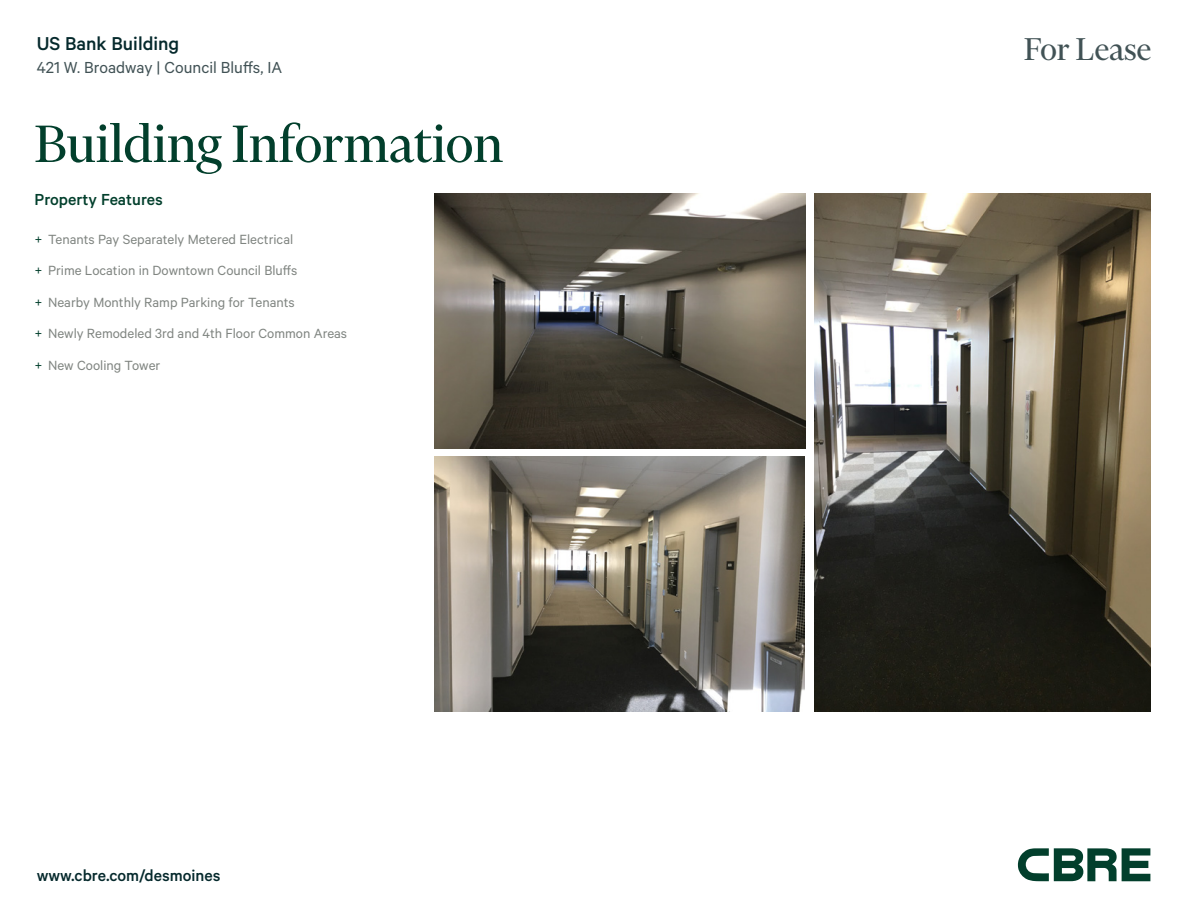
<style>
.page{position:relative;width:1188px;height:918px;background:#fff}
.page>*{position:absolute;margin:0;border:0;box-sizing:border-box;transform-origin:0 0}
.Heading_Small{font:60px "Financier Display";color:#023f2c}
.t1{font:36px "Financier Display";color:#415255}
.t2{font:500 21px "Calibre";color:#05292c}
.t3{font:18px "Calibre";color:#415255}
.t4{font:500 18px "Calibre";color:#05292c}
.Bullet_Heading{font:500 18px "Calibre";color:#023f2c}
.t5{font:15px "Calibre";color:#808581}
.s1{color:#023f2c}
</style>
<div class="page">
<img style="left:434px;top:194px;width:371px;height:254px">
<img style="left:434px;top:457px;width:370px;height:255px">
<img style="left:814px;top:194px;width:336px;height:518px">
<svg style="left:1018px;top:848px;width:132px;height:33px"></svg>
<p class="t2" style="left:37px;top:32px;width:144px">US Bank Building</p>
<p class="t3" style="left:37px;top:57px;width:247px">421 W. Broadway | Council Bluffs, IA</p>
<p class="Heading_Small" style="left:35px;top:113px;width:470px">Building Information</p>
<p class="Bullet_Heading" style="left:35px;top:189px;width:130px">Property Features</p>
<p class="t5" style="left:35px;top:230px;width:260px"><span class="s1">+</span> Tenants Pay Separately Metered Electrical</p>
<p class="t5" style="left:35px;top:262px;width:264px"><span class="s1">+</span> Prime Location in Downtown Council Bluffs</p>
<p class="t5" style="left:35px;top:293px;width:262px"><span class="s1">+</span> Nearby Monthly Ramp Parking for Tenants</p>
<p class="t5" style="left:35px;top:325px;width:314px"><span class="s1">+</span> Newly Remodeled 3rd and 4th Floor Common Areas</p>
<p class="t5" style="left:35px;top:356px;width:127px"><span class="s1">+</span> New Cooling Tower</p>
<p class="t4" style="left:37px;top:865px;width:185px">www.cbre.com/desmoines</p>
<p class="t1" style="left:1024px;top:30px;width:129px">For Lease</p>
</div>
